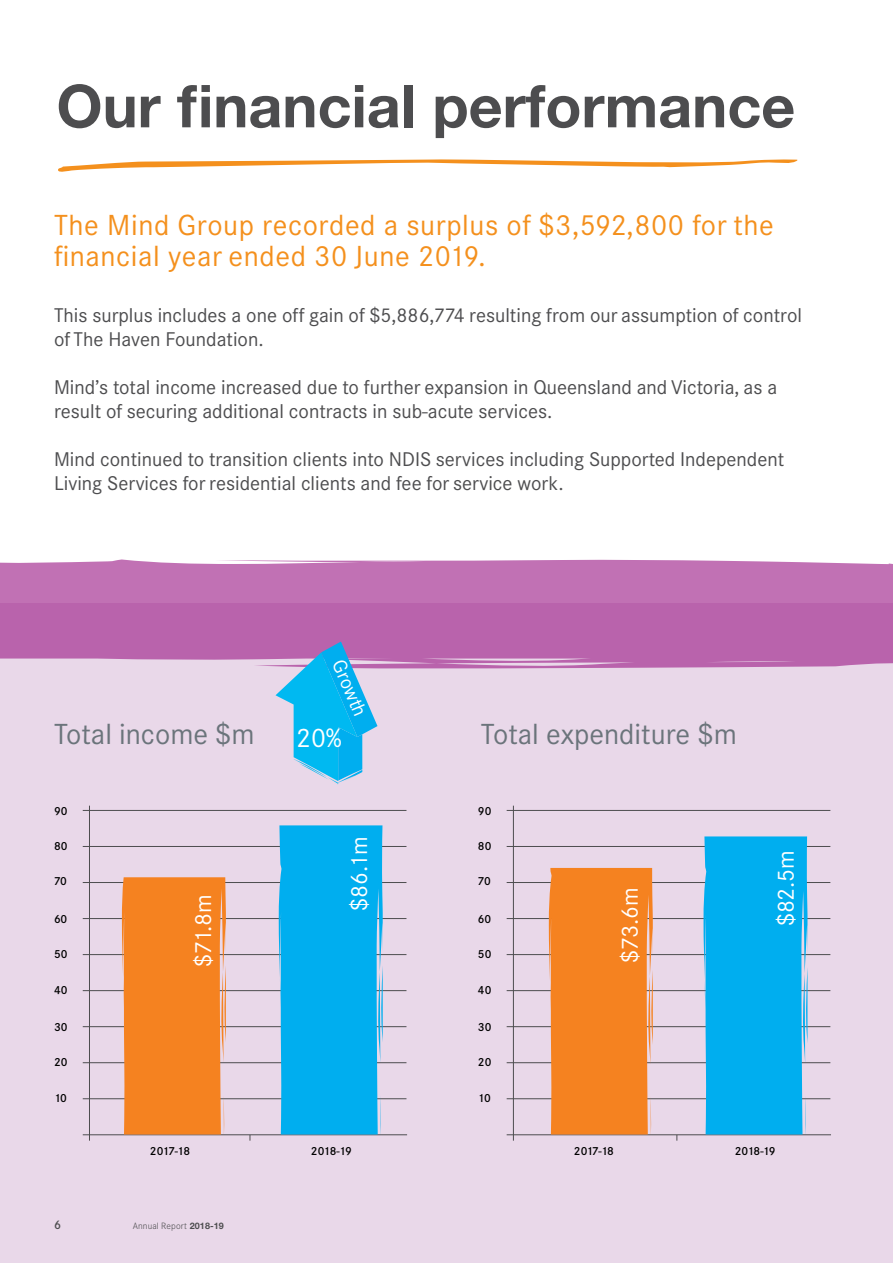
<style>
.page{position:relative;width:893px;height:1263px;background:#fff}
.page>*{position:absolute;margin:0;border:0;box-sizing:border-box;transform-origin:0 0}
.t1{font:700 59.25px "Helvetica Neue LT Std";color:#4d4d4f}
.t2{font:28.5px/31.5px "Corporate SBQ";letter-spacing:.02em;color:#f4901d}
.t3{font:28.5px "Corporate SBQ";color:#6b747b}
.t4{font:26.25px "Corporate SBQ";color:#fff}
.t5{font:22.95px "Corporate SBQ";color:#fff}
.t6{font:19.5px/24px "Corporate SBQ";color:#4d4d4f}
.t7{font:19.2px "Corporate SBQ";color:#fff}
.t8{font:500 12px "Corporate SBQ";color:#4d4d4f}
.t9{font:500 11.4px "Corporate SBQ";letter-spacing:-.015em;color:#000}
.t10{font:300 9px "Corporate SBQ";letter-spacing:.01em;color:#4d4d4f}
.s1{font-family:"Helvetica Neue LT Std";font-weight:700}
</style>
<div class="page">
<div style="left:0;top:604px;width:893px;height:659px;background:#e9d8e9"></div>
<svg style="left:58px;top:159px;width:739px;height:13px"></svg>
<svg style="left:0;top:559px;width:893px;height:109px;background:#bf70b3"></svg>
<hr style="left:83px;top:882px;width:323px;height:1px;background:#4d4d4f">
<hr style="left:83px;top:810px;width:323px;height:1px;background:#4d4d4f">
<hr style="left:83px;top:954px;width:323px;height:1px;background:#4d4d4f">
<hr style="left:83px;top:990px;width:323px;height:1px;background:#4d4d4f">
<hr style="left:83px;top:1026px;width:323px;height:1px;background:#4d4d4f">
<hr style="left:83px;top:1062px;width:323px;height:1px;background:#4d4d4f">
<hr style="left:83px;top:1098px;width:323px;height:1px;background:#4d4d4f">
<hr style="left:83px;top:1134px;width:324px;height:1px;background:#4d4d4f">
<hr style="left:89px;top:806px;width:1px;height:335px;background:#4d4d4f">
<svg style="left:275px;top:641px;width:102px;height:144px"></svg>
<hr style="left:83px;top:918px;width:323px;height:1px;background:#4d4d4f">
<hr style="left:83px;top:846px;width:323px;height:1px;background:#4d4d4f">
<svg style="left:122px;top:877px;width:104px;height:257px;background:#f4862a"></svg>
<div style="left:279px;top:825px;width:104px;height:309px;background:#00aeef"></div>
<hr style="left:507px;top:882px;width:323px;height:1px;background:#4d4d4f">
<hr style="left:507px;top:810px;width:323px;height:1px;background:#4d4d4f">
<hr style="left:507px;top:954px;width:323px;height:1px;background:#4d4d4f">
<hr style="left:507px;top:990px;width:323px;height:1px;background:#4d4d4f">
<hr style="left:507px;top:1026px;width:323px;height:1px;background:#4d4d4f">
<hr style="left:507px;top:1062px;width:323px;height:1px;background:#4d4d4f">
<hr style="left:507px;top:1098px;width:323px;height:1px;background:#4d4d4f">
<hr style="left:507px;top:1134px;width:324px;height:1px;background:#4d4d4f">
<hr style="left:513px;top:806px;width:1px;height:335px;background:#4d4d4f">
<hr style="left:507px;top:918px;width:323px;height:1px;background:#4d4d4f">
<hr style="left:507px;top:846px;width:323px;height:1px;background:#4d4d4f">
<div style="left:703px;top:836px;width:104px;height:298px;background:#00aeef"></div>
<div style="left:549px;top:868px;width:104px;height:266px;background:#f58220"></div>
<h1 class="t1" style="left:57px;top:70px;width:740px">Our financial performance</h1>
<h2 class="t2" style="left:54px;top:209px;width:721px">The Mind Group recorded a surplus of $3,592,800 for the financial year ended 30 June 2019.</h2>
<p class="t6" style="left:54px;top:303px;width:749px">This surplus includes a one off gain of $5,886,774 resulting from our assumption of control of The Haven Foundation.</p>
<p class="t6" style="left:54px;top:375px;width:725px">Mind’s total income increased due to further expansion in Queensland and Victoria, as a result of securing additional contracts in sub-acute services.</p>
<p class="t6" style="left:54px;top:447px;width:732px">Mind continued to transition clients into NDIS services including Supported Independent<br>Living Services for residential clients and fee for service work.</p>
<p class="t7" style="left:348px;top:656px;width:61px;rotate:67deg">Growth</p>
<h2 class="t3" style="left:54px;top:717px;width:202px">Total income $m</h2>
<h3 class="t4" style="left:296px;top:722px;width:47px">20%</h3>
<h2 class="t3" style="left:481px;top:717px;width:257px">Total expenditure $m</h2>
<p class="t9" style="left:54px;top:804px;width:15px">90</p>
<p class="t9" style="left:478px;top:804px;width:15px">90</p>
<p class="t9" style="left:54px;top:839px;width:15px">80</p>
<p class="t9" style="left:54px;top:874px;width:14px">70</p>
<p class="t9" style="left:54px;top:912px;width:15px">60</p>
<p class="t9" style="left:54px;top:948px;width:15px">50</p>
<p class="t9" style="left:54px;top:983px;width:15px">40</p>
<p class="t9" style="left:54px;top:1020px;width:15px">30</p>
<p class="t9" style="left:54px;top:1055px;width:15px">20</p>
<p class="t9" style="left:54px;top:1092px;width:15px">10</p>
<p class="t5" style="left:190px;top:967px;width:75px;rotate:-90deg">$71.8m</p>
<p class="t5" style="left:346px;top:910px;width:75px;rotate:-90deg">$86.1m</p>
<p class="t9" style="left:478px;top:839px;width:15px">80</p>
<p class="t9" style="left:478px;top:874px;width:14px">70</p>
<p class="t9" style="left:478px;top:912px;width:15px">60</p>
<p class="t9" style="left:478px;top:948px;width:15px">50</p>
<p class="t9" style="left:478px;top:983px;width:15px">40</p>
<p class="t9" style="left:478px;top:1020px;width:15px">30</p>
<p class="t9" style="left:478px;top:1055px;width:15px">20</p>
<p class="t9" style="left:478px;top:1092px;width:15px">10</p>
<p class="t5" style="left:616px;top:963px;width:77px;rotate:-90deg">$73.6m</p>
<p class="t5" style="left:772px;top:926px;width:77px;rotate:-90deg">$82.5m</p>
<p class="t8" style="left:54px;top:1218px;width:9px">6</p>
<p class="t9" style="left:150px;top:1144px;width:42px">2017-18</p>
<p class="t9" style="left:311px;top:1144px;width:42px">2018-19</p>
<p class="t10" style="left:133px;top:1220px;width:93px">Annual Report <span class="s1">2018-19</span></p>
<p class="t9" style="left:574px;top:1144px;width:42px">2017-18</p>
<p class="t9" style="left:735px;top:1144px;width:42px">2018-19</p>
</div>
